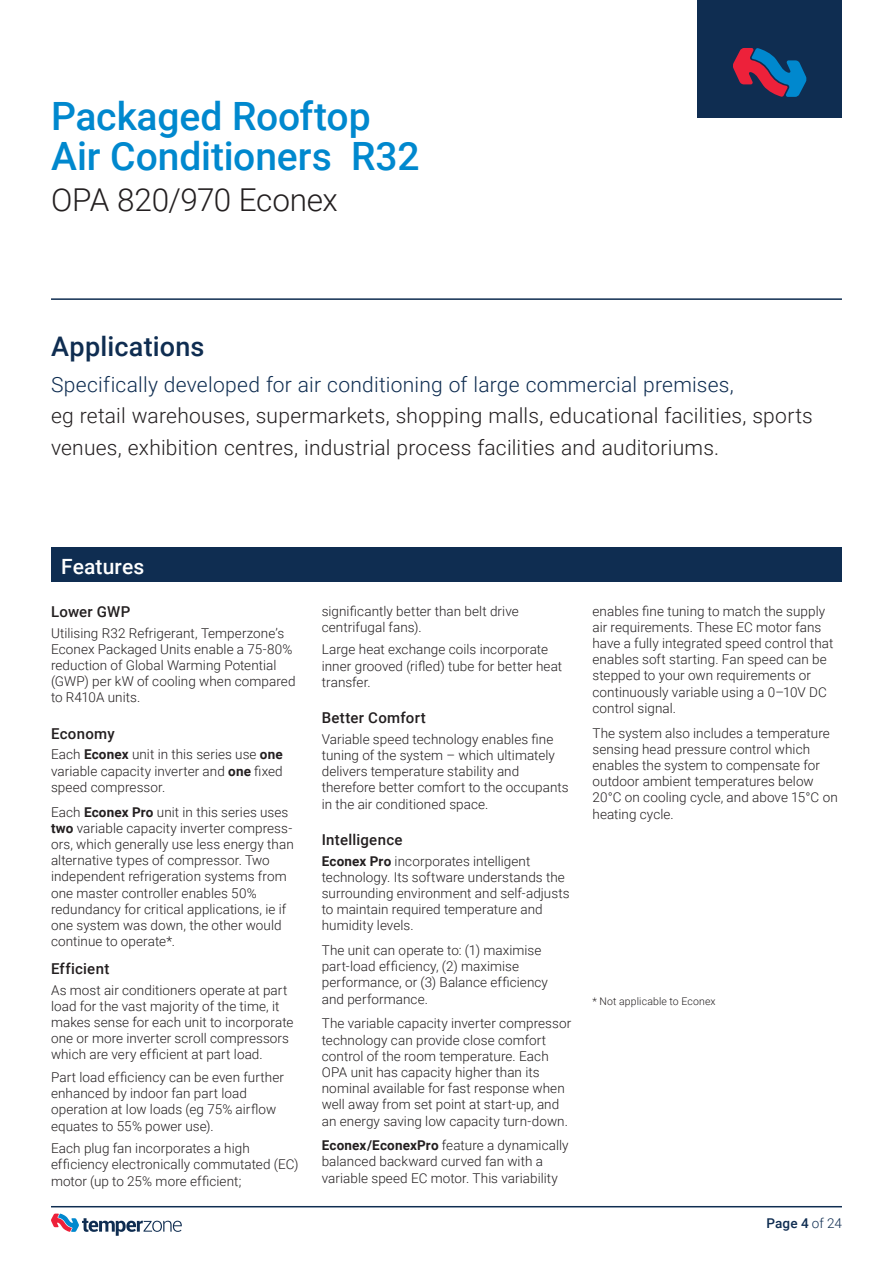
<style>
.page{position:relative;width:893px;height:1263px;background:#fff}
.page>*{position:absolute;margin:0;border:0;box-sizing:border-box;transform-origin:0 0}
.Page_header_L1{font:500 39px "Roboto";letter-spacing:-.005em;color:#0088ce}
.Page_header_L1-2{font:300 31.5px "Roboto";letter-spacing:-.015em;color:#231f20}
.Intro_header{font:500 27px "Roboto";letter-spacing:.005em;color:#0f2d51}
.Intro_Copy{font:300 21px/31.5px "Roboto";letter-spacing:.01em;color:#231f20}
.Intro_Copy-2{font:300 21px "Roboto";letter-spacing:.01em;color:#0f2d51}
.Sub_Header_L1{font:500 21px "Roboto";letter-spacing:.005em;color:#fff}
.Sub_Header_L3{font:500 15px "Roboto";letter-spacing:.02em;color:#231f20}
.Body_copy{font:300 13.5px/16.2px "Roboto";letter-spacing:.005em;color:#231f20}
.Body_copy-2{font:500 13.5px "Roboto";color:#0f2d51}
.Body_copy-3{font:300 10.5px "Roboto";letter-spacing:.015em;color:#231f20}
.s1{font-weight:700}
.s2{font-weight:300}
</style>
<div class="page">
<hr style="left:51px;top:298px;width:791px;height:2px;background:#0f2d51">
<hr style="left:51px;top:1206px;width:791px;height:1px;background:#0f2d51">
<svg style="left:51px;top:1213px;width:131px;height:23px"></svg>
<div style="left:697px;top:0;width:145px;height:117px;background:#0f2d51"></div>
<svg style="left:733px;top:48px;width:74px;height:49px"></svg>
<div style="left:51px;top:547px;width:791px;height:34px;background:#0f2d51"></div>
<p class="Page_header_L1" style="left:51px;top:89px;width:321px">Packaged Rooftop</p>
<p class="Page_header_L1" style="left:51px;top:129px;width:370px">Air Conditioners R32</p>
<p class="Page_header_L1-2" style="left:51px;top:178px;width:288px">OPA 820/970 Econex</p>
<p class="Intro_header" style="left:51px;top:327px;width:155px">Applications</p>
<p class="Intro_Copy-2" style="left:51px;top:369px;width:684px">Specifically developed for air conditioning of large commercial premises,</p>
<p class="Intro_Copy" style="left:51px;top:399px;width:763px">eg retail warehouses, supermarkets, shopping malls, educational facilities, sports venues, exhibition centres, industrial process facilities and auditoriums.</p>
<p class="Sub_Header_L1" style="left:61px;top:551px;width:85px">Features</p>
<p class="Sub_Header_L3" style="left:51px;top:601px;width:81px">Lower GWP</p>
<p class="Body_copy" style="left:51px;top:624px;width:246px">Utilising R32 Refrigerant, Temperzone’s Econex Packaged Units enable a 75-80% reduction of Global Warming Potential (GWP) per kW of cooling when compared to R410A units.</p>
<p class="Sub_Header_L3" style="left:51px;top:723px;width:65px">Economy</p>
<p class="Body_copy" style="left:51px;top:746px;width:233px;text-align:justify">Each <span class="s1">Econex</span> unit in this series use <span class="s1">one </span>variable capacity inverter and <span class="s1">one</span> fixed speed compressor.</p>
<p class="Body_copy" style="left:51px;top:803px;width:244px">Each <span class="s1">Econex Pro</span> unit in this series uses <span class="s1">two</span> variable capacity inverter compress&shy;ors, which generally use less energy than alternative types of compressor. Two independent refrigeration systems from one master controller enables 50% redundancy for critical applications, ie if one system was down, the other would continue to operate*.</p>
<p class="Sub_Header_L3" style="left:51px;top:958px;width:60px">Efficient</p>
<p class="Body_copy" style="left:51px;top:981px;width:244px">As most air conditioners operate at part load for the vast majority of the time, it makes sense for each unit to incorporate one or more inverter scroll compressors which are very efficient at part load.</p>
<p class="Body_copy" style="left:51px;top:1068px;width:235px">Part load efficiency can be even further enhanced by indoor fan part load operation at low loads (eg 75% airflow equates to 55% power use).</p>
<p class="Body_copy" style="left:51px;top:1140px;width:249px">Each plug fan incorporates a high efficiency electronically commutated (EC) motor (up to 25% more efficient;</p>
<p class="Body_copy" style="left:322px;top:602px;width:199px">significantly better than belt drive centrifugal fans).</p>
<p class="Body_copy" style="left:322px;top:641px;width:242px">Large heat exchange coils incorporate inner grooved (rifled) tube for better heat transfer.</p>
<p class="Sub_Header_L3" style="left:322px;top:707px;width:105px">Better Comfort</p>
<p class="Body_copy" style="left:322px;top:730px;width:248px">Variable speed technology enables fine tuning of the system – which ultimately delivers temperature stability and therefore better comfort to the occupants in the air conditioned space.</p>
<p class="Sub_Header_L3" style="left:322px;top:829px;width:82px">Intelligence</p>
<p class="Body_copy" style="left:322px;top:852px;width:249px"><span class="s1">Econex Pro</span> incorporates intelligent technology. Its software understands the surrounding environment and self-adjusts to maintain required temperature and humidity levels.</p>
<p class="Body_copy" style="left:322px;top:942px;width:228px">The unit can operate to: (1) maximise part-load efficiency, (2) maximise performance, or (3) Balance efficiency and performance.</p>
<p class="Body_copy" style="left:322px;top:1015px;width:251px">The variable capacity inverter compressor technology can provide close comfort control of the room temperature. Each OPA unit has capacity higher than its nominal available for fast response when well away from set point at start-up, and an energy saving low capacity turn-down.</p>
<p class="Body_copy" style="left:322px;top:1137px;width:248px"><span class="s1">Econex/EconexPro</span> feature a dynamically balanced backward curved fan with a variable speed EC motor. This variability</p>
<p class="Body_copy" style="left:592px;top:602px;width:242px">enables fine tuning to match the supply air requirements. These EC motor fans have a fully integrated speed control that enables soft starting. Fan speed can be stepped to your own requirements or continuously variable using a 0–10V DC control signal.</p>
<p class="Body_copy" style="left:592px;top:724px;width:247px">The system also includes a temperature sensing head pressure control which enables the system to compensate for outdoor ambient temperatures below 20°C on cooling cycle, and above 15°C on heating cycle.</p>
<p class="Body_copy-3" style="left:592px;top:994px;width:125px">* Not applicable to Econex</p>
<p class="Body_copy-2" style="left:766px;top:1213px;width:77px">Page 4 <span class="s2">of 24</span></p>
</div>
